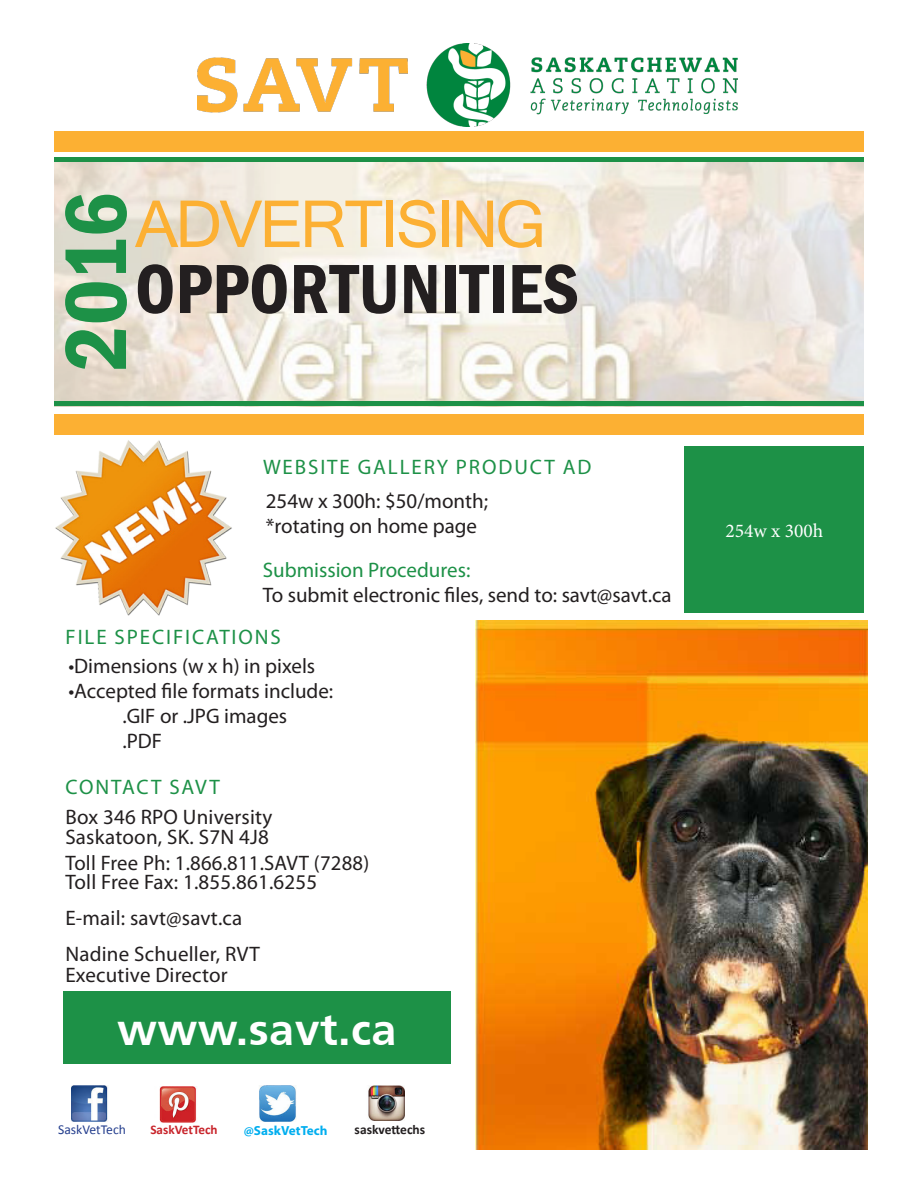
<style>
.page{position:relative;width:918px;height:1188px;background:#fff}
.page>*{position:absolute;margin:0;border:0;box-sizing:border-box;transform-origin:0 0}
.t1{font:600 condensed 90px "Franklin Gothic";color:#1d9147}
.t2{font:600 condensed 72px "Franklin Gothic";color:#231f20}
.t3{font:72px "Latha";letter-spacing:-.04em;color:#fcb033}
.BOD_title{font:700 45px "Frutiger";letter-spacing:.01em;color:#fff}
.Side_Bar_Body_Text{font:21px/19.5px "Myriad Pro";color:#231f20}
.Header_Bold_CAPS{font:21px "Myriad Pro";letter-spacing:.09em;color:#1d9147}
.BOD_Name{font:21px "Myriad Pro";letter-spacing:.01em;color:#231f20}
.Header_Bold_CAPS-2{font:21px "Myriad Pro";color:#1d9147}
.t4{font:19.5px "Minion Pro";color:#fff}
.t5{font:13.65px "Calibri";color:#253f8e}
.t6{font:700 13.5px "Calibri";color:#231f20}
.t7{font:700 13.2px "Myriad Pro";color:#00aeef}
.t8{font:700 13.2px "Calibri";color:#c8242b}
</style>
<div class="page">
<img style="left:54px;top:162px;width:810px;height:239px">
<img style="left:476px;top:621px;width:392px;height:529px">
<div style="left:685px;top:446px;width:179px;height:167px;background:#1d9147"></div>
<img style="left:197px;top:43px;width:540px;height:83px">
<div style="left:54px;top:132px;width:810px;height:20px;background:#fcb033"></div>
<div style="left:54px;top:157px;width:810px;height:5px;background:#1d9147"></div>
<div style="left:54px;top:401px;width:810px;height:5px;background:#1d9147"></div>
<div style="left:54px;top:414px;width:810px;height:20px;background:#fcb033"></div>
<img style="left:55px;top:440px;width:177px;height:176px">
<img style="left:259px;top:1086px;width:37px;height:36px">
<img style="left:368px;top:1085px;width:36px;height:36px">
<img style="left:71px;top:1086px;width:37px;height:36px">
<img style="left:159px;top:1087px;width:38px;height:35px">
<div style="left:63px;top:992px;width:388px;height:72px;background:#1d9147"></div>
<p class="t1" style="left:36px;top:371px;width:181px;rotate:-90deg">2016</p>
<p class="t3" style="left:135px;top:167px;width:412px">ADVERTISING</p>
<p class="t2" style="left:135px;top:241px;width:446px">OPPORTUNITIES</p>
<p class="Header_Bold_CAPS" style="left:263px;top:454px;width:330px">WEBSITE GALLERY PRODUCT AD</p>
<p class="Side_Bar_Body_Text" style="left:266px;top:491px;width:224px">254w x 300h: $50/month;</p>
<p class="Side_Bar_Body_Text" style="left:266px;top:516px;width:213px">*rotating on home page</p>
<p class="t4" style="left:725px;top:517px;width:99px">254w x 300h</p>
<p class="Header_Bold_CAPS-2" style="left:263px;top:557px;width:209px">Submission Procedures:</p>
<p class="Side_Bar_Body_Text" style="left:263px;top:585px;width:410px">To submit electronic files, send to: savt@savt.ca</p>
<p class="Header_Bold_CAPS" style="left:66px;top:624px;width:217px">FILE SPECIFICATIONS</p>
<p class="Side_Bar_Body_Text" style="left:68px;top:656px;width:248px">•Dimensions (w x h) in pixels</p>
<p class="Side_Bar_Body_Text" style="left:68px;top:681px;width:266px">•Accepted file formats include:</p>
<p class="Side_Bar_Body_Text" style="left:122px;top:706px;width:166px">.GIF or .JPG images</p>
<p class="Side_Bar_Body_Text" style="left:122px;top:731px;width:41px">.PDF</p>
<p class="Header_Bold_CAPS" style="left:66px;top:774px;width:156px">CONTACT SAVT</p>
<p class="Side_Bar_Body_Text" style="left:65px;top:807px;width:209px">Box 346 RPO University<br>Saskatoon, SK. S7N 4J8</p>
<p class="Side_Bar_Body_Text" style="left:65px;top:852px;width:305px">Toll Free Ph: 1.866.811.SAVT (7288)<br>Toll Free Fax: 1.855.861.6255</p>
<p class="Side_Bar_Body_Text" style="left:65px;top:908px;width:179px">E-mail: savt@savt.ca</p>
<p class="BOD_Name" style="left:65px;top:941px;width:196px">Nadine Schueller, RVT</p>
<p class="BOD_Name" style="left:65px;top:962px;width:164px">Executive Director</p>
<p class="BOD_title" style="left:117px;top:1003px;width:281px">www.savt.ca</p>
<p class="t5" style="left:58px;top:1121px;width:69px">SaskVetTech</p>
<p class="t8" style="left:150px;top:1121px;width:69px">SaskVetTech</p>
<p class="t7" style="left:244px;top:1122px;width:85px">@SaskVetTech</p>
<p class="t6" style="left:355px;top:1121px;width:72px">saskvettechs</p>
</div>
